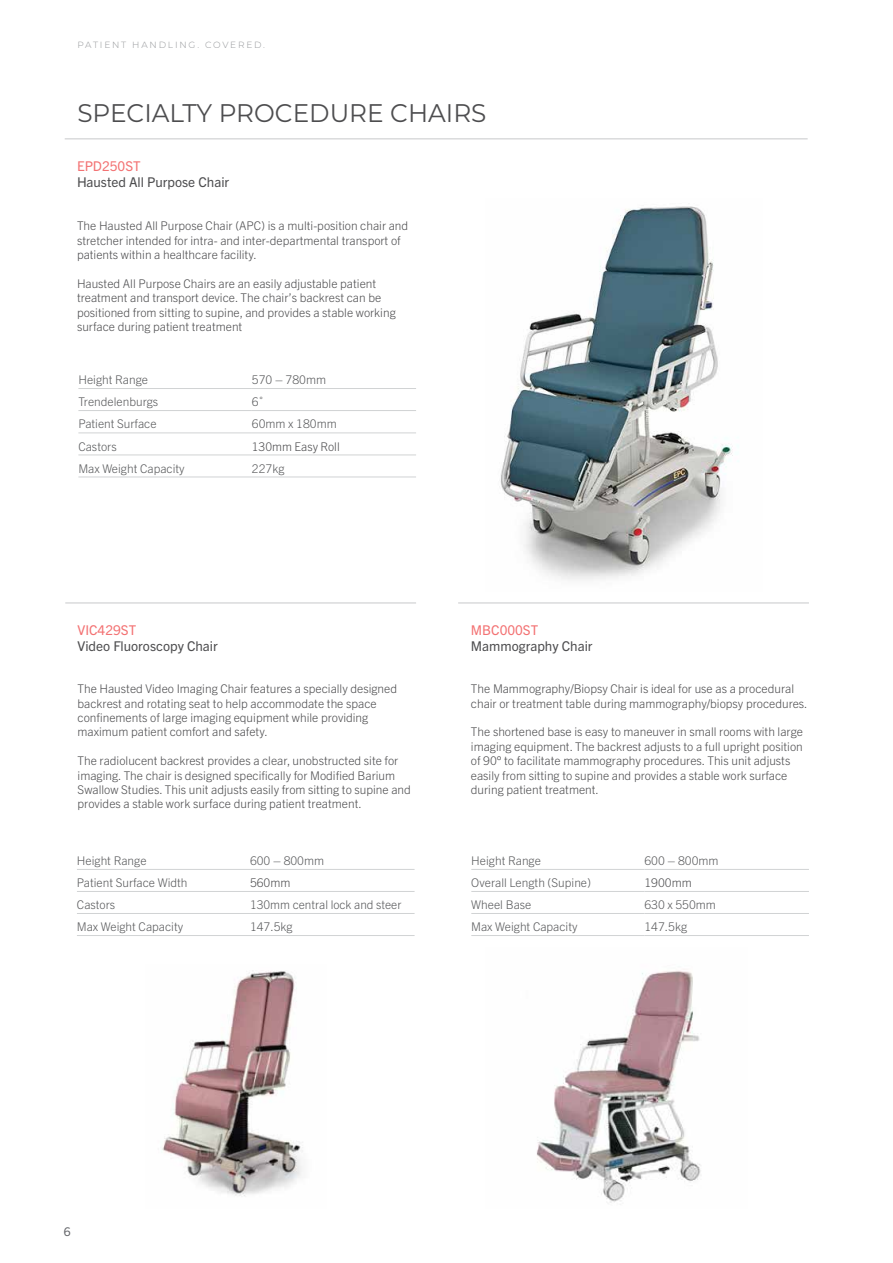
<style>
.page{position:relative;width:893px;height:1263px;background:#fff}
.page>*{position:absolute;margin:0;border:0;box-sizing:border-box;transform-origin:0 0}
.t1{font:25.5px "Montserrat";color:#4d4d4f}
.t2{font:13.5px "Trade Gothic Next LT Pro";color:#4d4d4f}
.t3{font:13.5px "Trade Gothic Next LT Pro";color:#f37273}
.t4{font:300 12px/14.4px "Trade Gothic Next LT Pro";color:#4d4d4f}
.t5{font:300 12px "Trade Gothic Next LT Pro";color:#58595b}
.t6{font:12px "Trade Gothic Next LT Pro";color:#636569}
.t7{font:300 9px "Montserrat";letter-spacing:.2em;color:#939598}
</style>
<div class="page">
<img style="left:500px;top:206px;width:239px;height:374px">
<hr style="left:65px;top:603px;width:351px;height:1px;background:#c7c8ca">
<hr style="left:458px;top:603px;width:351px;height:1px;background:#c7c8ca">
<hr style="left:78px;top:433px;width:174px;height:1px;background:#d1d3d4">
<hr style="left:252px;top:433px;width:164px;height:1px;background:#d1d3d4">
<hr style="left:78px;top:455px;width:174px;height:1px;background:#d1d3d4">
<hr style="left:252px;top:455px;width:164px;height:1px;background:#d1d3d4">
<hr style="left:78px;top:477px;width:174px;height:1px;background:#d1d3d4">
<hr style="left:252px;top:477px;width:164px;height:1px;background:#d1d3d4">
<hr style="left:78px;top:410px;width:174px;height:1px;background:#d1d3d4">
<hr style="left:252px;top:410px;width:164px;height:1px;background:#d1d3d4">
<hr style="left:78px;top:388px;width:174px;height:1px;background:#d1d3d4">
<hr style="left:252px;top:388px;width:164px;height:1px;background:#d1d3d4">
<hr style="left:77px;top:891px;width:173px;height:1px;background:#d1d3d4">
<hr style="left:250px;top:891px;width:165px;height:1px;background:#d1d3d4">
<hr style="left:77px;top:913px;width:173px;height:1px;background:#d1d3d4">
<hr style="left:250px;top:913px;width:165px;height:1px;background:#d1d3d4">
<hr style="left:77px;top:935px;width:173px;height:1px;background:#d1d3d4">
<hr style="left:250px;top:935px;width:165px;height:1px;background:#d1d3d4">
<hr style="left:77px;top:869px;width:173px;height:1px;background:#d1d3d4">
<hr style="left:250px;top:869px;width:165px;height:1px;background:#d1d3d4">
<hr style="left:471px;top:891px;width:173px;height:1px;background:#d1d3d4">
<hr style="left:644px;top:891px;width:165px;height:1px;background:#d1d3d4">
<hr style="left:471px;top:913px;width:173px;height:1px;background:#d1d3d4">
<hr style="left:644px;top:913px;width:165px;height:1px;background:#d1d3d4">
<hr style="left:471px;top:935px;width:173px;height:1px;background:#d1d3d4">
<hr style="left:644px;top:935px;width:165px;height:1px;background:#d1d3d4">
<hr style="left:471px;top:869px;width:173px;height:1px;background:#d1d3d4">
<hr style="left:644px;top:869px;width:165px;height:1px;background:#d1d3d4">
<hr style="left:65px;top:139px;width:743px;height:1px;background:#c7c8ca">
<img style="left:162px;top:970px;width:141px;height:227px">
<img style="left:536px;top:971px;width:165px;height:232px">
<p class="t7" style="left:77px;top:39px;width:189px">PATIENT HANDLING. COVERED.</p>
<h1 class="t1" style="left:77px;top:96px;width:410px">SPECIALTY PROCEDURE CHAIRS</h1>
<p class="t3" style="left:77px;top:156px;width:65px">EPD250ST</p>
<p class="t2" style="left:77px;top:173px;width:154px">Hausted All Purpose Chair</p>
<p class="t4" style="left:77px;top:218px;width:333px">The Hausted All Purpose Chair (APC) is a multi-position chair and stretcher intended for intra- and inter-departmental transport of patients within a healthcare facility.</p>
<p class="t4" style="left:77px;top:275px;width:320px">Hausted All Purpose Chairs are an easily adjustable patient treatment and transport device. The chair’s backrest can be positioned from sitting to supine, and provides a stable working surface during patient treatment</p>
<p class="t5" style="left:78px;top:371px;width:71px">Height Range</p>
<p class="t5" style="left:252px;top:371px;width:76px">570 – 780mm</p>
<p class="t5" style="left:78px;top:394px;width:81px">Trendelenburgs</p>
<p class="t5" style="left:252px;top:394px;width:13px">6˚</p>
<p class="t5" style="left:78px;top:416px;width:80px">Patient Surface</p>
<p class="t5" style="left:252px;top:416px;width:86px">60mm x 180mm</p>
<p class="t5" style="left:78px;top:438px;width:40px">Castors</p>
<p class="t4" style="left:252px;top:438px;width:89px">130mm Easy Roll</p>
<p class="t5" style="left:78px;top:460px;width:108px">Max Weight Capacity</p>
<p class="t5" style="left:252px;top:460px;width:34px">227kg</p>
<p class="t3" style="left:78px;top:620px;width:60px">VIC429ST</p>
<p class="t2" style="left:78px;top:636px;width:142px">Video Fluoroscopy Chair</p>
<p class="t4" style="left:78px;top:681px;width:321px">The Hausted Video Imaging Chair features a specially designed backrest and rotating seat to help accommodate the space confinements of large imaging equipment while providing maximum patient comfort and safety.</p>
<p class="t4" style="left:78px;top:753px;width:335px">The radiolucent backrest provides a clear, unobstructed site for imaging. The chair is designed specifically for Modified Barium Swallow Studies. This unit adjusts easily from sitting to supine and provides a stable work surface during patient treatment.</p>
<p class="t5" style="left:77px;top:852px;width:71px">Height Range</p>
<p class="t5" style="left:250px;top:852px;width:76px">600 – 800mm</p>
<p class="t5" style="left:77px;top:874px;width:112px">Patient Surface Width</p>
<p class="t4" style="left:250px;top:875px;width:42px">560mm</p>
<p class="t5" style="left:77px;top:896px;width:40px">Castors</p>
<p class="t5" style="left:250px;top:896px;width:153px">130mm central lock and steer</p>
<p class="t5" style="left:77px;top:918px;width:108px">Max Weight Capacity</p>
<p class="t5" style="left:250px;top:918px;width:44px">147.5kg</p>
<p class="t3" style="left:471px;top:620px;width:69px">MBC000ST</p>
<p class="t2" style="left:471px;top:636px;width:123px">Mammography Chair</p>
<p class="t4" style="left:471px;top:681px;width:338px">The Mammography/Biopsy Chair is ideal for use as a procedural chair or treatment table during mammography/biopsy procedures.</p>
<p class="t4" style="left:471px;top:724px;width:334px">The shortened base is easy to maneuver in small rooms with large imaging equipment. The backrest adjusts to a full upright position of 90° to facilitate mammography procedures. This unit adjusts easily from sitting to supine and provides a stable work surface during patient treatment.</p>
<p class="t5" style="left:471px;top:852px;width:71px">Height Range</p>
<p class="t5" style="left:644px;top:852px;width:76px">600 – 800mm</p>
<p class="t5" style="left:471px;top:874px;width:121px">Overall Length (Supine)</p>
<p class="t4" style="left:644px;top:875px;width:49px">1900mm</p>
<p class="t5" style="left:471px;top:896px;width:62px">Wheel Base</p>
<p class="t5" style="left:644px;top:896px;width:73px">630 x 550mm</p>
<p class="t5" style="left:471px;top:918px;width:108px">Max Weight Capacity</p>
<p class="t5" style="left:644px;top:918px;width:44px">147.5kg</p>
<p class="t6" style="left:64px;top:1223px;width:8px">6</p>
</div>
